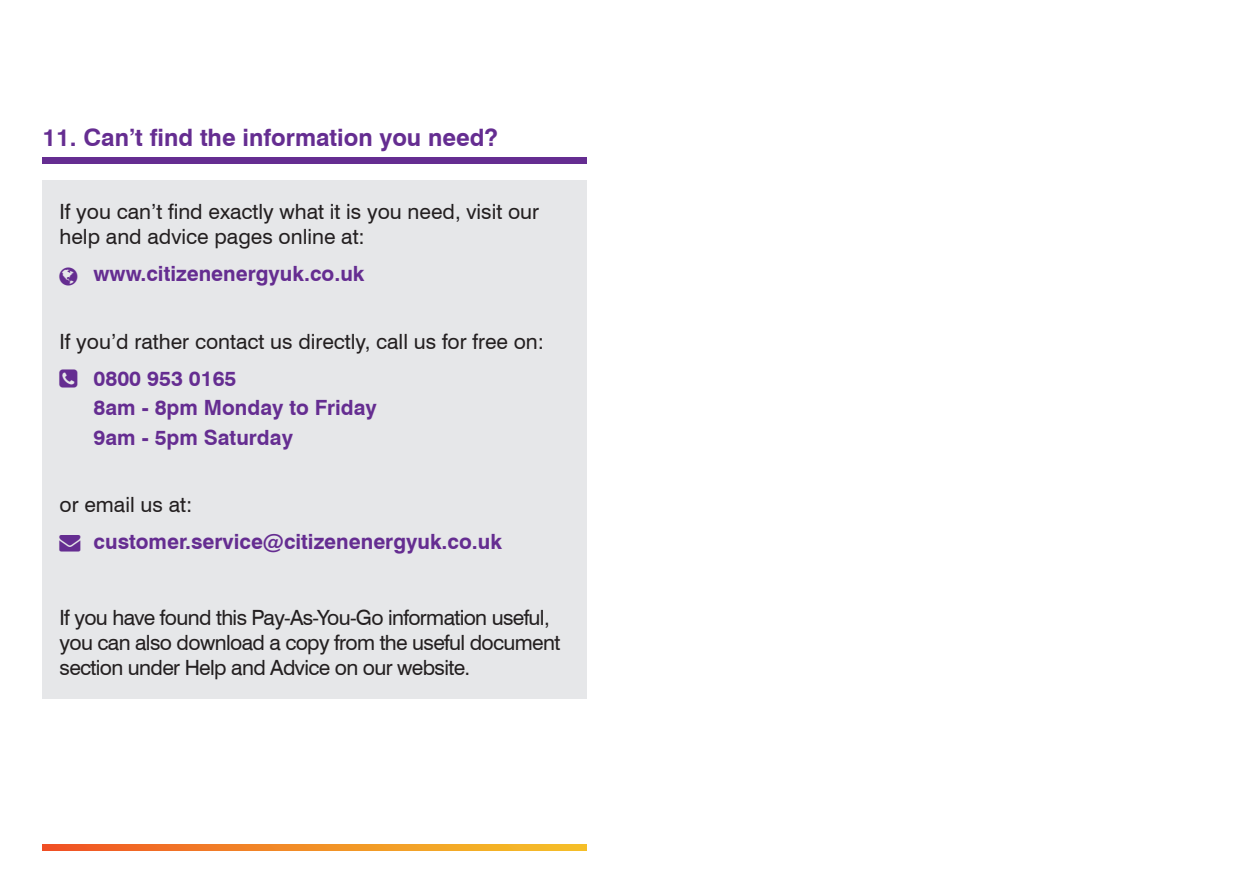
<style>
.page{position:relative;width:1259px;height:893px;background:#fff}
.page>*{position:absolute;margin:0;border:0;box-sizing:border-box;transform-origin:0 0}
.t1{font:700 24px "Swiss 721 BT";color:#652d91}
.t2{font:21px/25.2px "Swiss 721 BT";color:#231f20}
.t3{font:21px/25.2px "Swiss 721 BT";letter-spacing:-.03em;color:#231f20}
.t4{font:700 21px/29.4px "Swiss 721 BT";color:#652d91}
</style>
<div class="page">
<div style="left:43px;top:180px;width:544px;height:518px;background:#e6e7e9"></div>
<div style="left:43px;top:157px;width:544px;height:7px;background:#652d91"></div>
<svg style="left:43px;top:844px;width:544px;height:6px;background:#f28d26"></svg>
<p class="t1" style="left:43px;top:123px;width:457px">11. Can’t find the information you need?</p>
<p class="t2" style="left:60px;top:199px;width:481px">If you can’t find exactly what it is you need, visit our help and advice pages online at:</p>
<p class="t4" style="left:94px;top:259px;width:272px">www.citizenenergyuk.co.uk</p>
<p class="t2" style="left:60px;top:328px;width:486px">If you’d rather contact us directly, call us for free on:</p>
<p class="t4" style="left:94px;top:363px;width:285px">0800 953 0165<br>8am - 8pm Monday to Friday<br>9am - 5pm Saturday</p>
<p class="t2" style="left:60px;top:492px;width:134px">or email us at:</p>
<p class="t4" style="left:60px;top:527px;width:444px">→ customer.service@citizenenergyuk.co.uk</p>
<p class="t3" style="left:60px;top:604px;width:502px">If you have found this Pay-As-You-Go information useful, you can also download a copy from the useful document section under Help and Advice on our website.</p>
</div>
